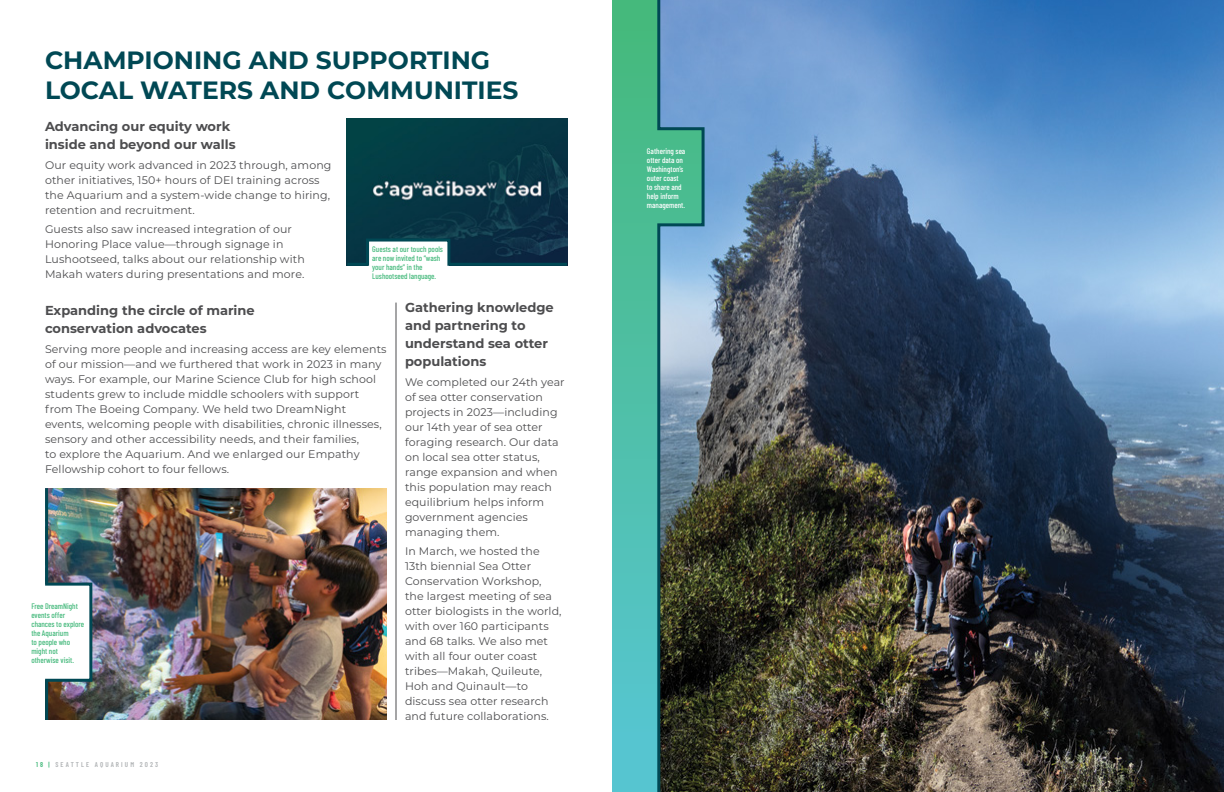
<style>
.page{position:relative;width:1224px;height:792px;background:#fff}
.page>*{position:absolute;margin:0;border:0;box-sizing:border-box;transform-origin:0 0}
.t1{font:700 25px/30px "Montserrat";color:#004854}
.t2{font:700 13px/18px "Montserrat";color:#4d4d4f}
.t3{font:11px/15px "Montserrat";letter-spacing:.01em;color:#4d4d4f}
.t4{font:500 8px/9px "Barlow Condensed";color:#45b97c}
.t5{font:500 8px/9px "Barlow Condensed";color:#fff}
.t6{font:600 7px "Barlow Condensed";letter-spacing:.3em;color:#b1b4b6}
.s1{color:#45b97c}
</style>
<div class="page">
<div style="left:612px;top:0;width:577px;height:792px;background:linear-gradient(to bottom,#45b979,#58c6d5)"></div>
<img style="left:94px;top:488px;width:293px;height:232px">
<img style="left:706px;top:0;width:518px;height:792px">
<hr style="left:396px;top:303px;width:1px;height:417px;background:#4d4d4f">
<img style="left:347px;top:119px;width:220px;height:118px">
<svg style="left:656px;top:0;width:50px;height:792px;background:#577b80"></svg>
<img style="left:45px;top:488px;width:49px;height:232px">
<svg style="left:346px;top:237px;width:222px;height:29px"></svg>
<h1 class="t1" style="left:45px;top:44px;width:475px">CHAMPIONING AND SUPPORTING<br>LOCAL WATERS AND COMMUNITIES</h1>
<p class="t2" style="left:45px;top:117px;width:192px">Advancing our equity work inside and beyond our walls</p>
<p class="t3" style="left:45px;top:157px;width:288px">Our equity work advanced in 2023 through, among other initiatives, 150+ hours of DEI training across the Aquarium and a system-wide change to hiring, retention and recruitment.</p>
<p class="t3" style="left:45px;top:222px;width:261px">Guests also saw increased integration of our Honoring Place value—through signage in Lushootseed, talks about our relationship with Makah waters during presentations and more.</p>
<p class="t4" style="left:372px;top:244px;width:72px">Guests at our touch pools are now invited to “wash your hands” in the<br>Lushootseed language.</p>
<p class="t2" style="left:45px;top:301px;width:211px">Expanding the circle of marine conservation advocates</p>
<p class="t3" style="left:45px;top:341px;width:343px">Serving more people and increasing access are key elements of our mission—and we furthered that work in 2023 in many ways. For example, our Marine Science Club for high school students grew to include middle schoolers with support from The Boeing Company. We held two DreamNight events, welcoming people with disabilities, chronic illnesses, sensory and other accessibility needs, and their families,<br>to explore the Aquarium. And we enlarged our Empathy Fellowship cohort to four fellows.</p>
<p class="t4" style="left:31px;top:601px;width:54px">Free DreamNight events offer chances to explore the Aquarium<br>to people who might not otherwise visit.</p>
<p class="t6" style="left:36px;top:759px;width:124px"><span class="s1">18 |</span> SEATTLE AQUARIUM 2023</p>
<p class="t2" style="left:405px;top:298px;width:150px">Gathering knowledge and partnering to understand sea otter populations</p>
<p class="t3" style="left:405px;top:374px;width:161px">We completed our 24th year of sea otter conservation projects in 2023—including our 14th year of sea otter foraging research. Our data on local sea otter status, range expansion and when this population may reach equilibrium helps inform government agencies managing them.</p>
<p class="t3" style="left:405px;top:543px;width:158px">In March, we hosted the<br>13th biennial Sea Otter<br>Conservation Workshop, the largest meeting of sea otter biologists in the world, with over 160 participants and 68 talks. We also met with all four outer coast tribes—Makah, Quileute,<br>Hoh and Quinault—to discuss sea otter research and future collaborations.</p>
<p class="t5" style="left:647px;top:146px;width:40px">Gathering sea otter data on<br>Washington’s outer coast to share and help inform management.</p>
</div>
